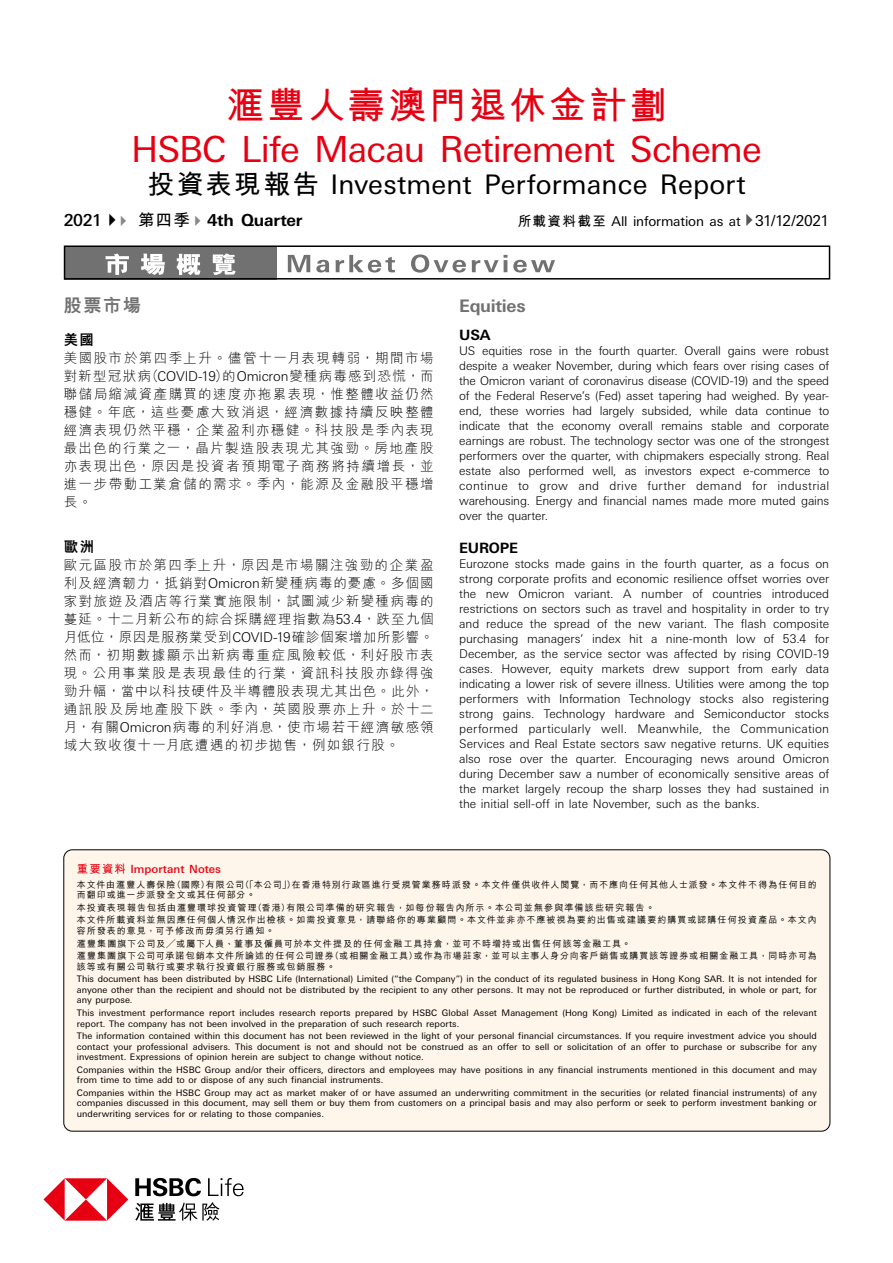
<style>
.page{position:relative;width:893px;height:1263px;background:#fff}
.page>*{position:absolute;margin:0;border:0;box-sizing:border-box;transform-origin:0 0}
.t1{font:700 37.5px "M Hei H Kfor HSBC";letter-spacing:.075em;color:#e60012}
.t2{font:36px "Univers Nextfor HSBC";letter-spacing:-.025em;color:#e60012}
.t3{font:27px "Univers Nextfor HSBC";letter-spacing:.005em;color:#000}
.t4{font:800 18px "M Hei H Kfor HSBC";color:#727171}
.t5{font:700 17.25px "Univers Nextfor HSBC";letter-spacing:-.015em;color:#727171}
.t6{font:700 16.5px "Univers Nextfor HSBC";letter-spacing:-.015em;color:#000}
.t7{font:700 14.25px "Univers Nextfor HSBC";letter-spacing:-.015em;color:#000}
.t8{font:800 14.25px "M Hei H Kfor HSBC";color:#000}
.t9{font:300 13.5px/18px "M Hei H Kfor HSBC";letter-spacing:.1em;color:#000;text-align:justify}
.t10{font:13.5px "Univers Nextfor HSBC";letter-spacing:-.015em;color:#000}
.t11{font:300 12px/15px "Univers Nextfor HSBC";letter-spacing:-.01em;color:#000;text-align:justify}
.t12{font:500 11.25px "Univers Nextfor HSBC";color:#e60012}
.t13{font:9px/10.5px "Univers Nextfor HSBC";letter-spacing:.005em;color:#000;text-align:justify}
.t14{font:500 9px/12.6px "M Hei H Kfor HSBC";letter-spacing:.11em;color:#000}
.s1{font-family:"M Hei H Kfor HSBC";font-weight:700}
.s2{font-weight:500}
.s3{color:#898989}
.s4{font-family:"M Hei H Kfor HSBC"}
.s5{color:#595757}
.s6{font-size:15px}
.s7{font-family:"Univers Nextfor HSBC"}
</style>
<div class="page">
<svg style="left:43px;top:1178px;width:85px;height:43px"></svg>
<svg style="left:135px;top:1178px;width:66px;height:18px"></svg>
<svg style="left:135px;top:1202px;width:84px;height:18px"></svg>
<svg style="left:208px;top:1178px;width:36px;height:18px"></svg>
<div style="left:64px;top:246px;width:213px;height:33px;background:#727171"></div>
<svg style="left:106px;top:253px;width:23px;height:22px"></svg>
<svg style="left:141px;top:254px;width:24px;height:21px"></svg>
<svg style="left:176px;top:254px;width:24px;height:21px"></svg>
<svg style="left:213px;top:253px;width:23px;height:22px"></svg>
<svg style="left:288px;top:255px;width:22px;height:17px"></svg>
<svg style="left:316px;top:260px;width:13px;height:12px"></svg>
<svg style="left:336px;top:255px;width:59px;height:17px"></svg>
<svg style="left:411px;top:254px;width:55px;height:19px"></svg>
<svg style="left:472px;top:255px;width:35px;height:17px"></svg>
<svg style="left:513px;top:260px;width:42px;height:12px"></svg>
<div style="left:64px;top:245px;width:766px;height:35px;border:2px solid #000"></div>
<div style="left:64px;top:850px;width:766px;height:281px;background:#fef6eb;border-radius:9px"></div>
<h1 class="t1" style="left:226px;top:78px;width:442px">滙豐人壽澳門退休金計劃</h1>
<h2 class="t2" style="left:131px;top:123px;width:632px">HSBC Life Macau Retirement Scheme</h2>
<h3 class="t3" style="left:147px;top:165px;width:600px"><span class="s1">投資表現報告</span> Investment Performance Report</h3>
<h3 class="t6" style="left:64px;top:208px;width:240px"><span class="s2">2021</span>✔<span class="s3">✔</span> <span class="s4">第四季</span><span class="s3">✔</span>4th Quarter</h3>
<p class="t10" style="left:518px;top:212px;width:313px"><span class="s1">所載資料截至</span> All information as at<span class="s5">✔</span><span class="s6">31/12/2021</span></p>
<h3 class="t4" style="left:64px;top:297px;width:79px">股票市場</h3>
<p class="t8" style="left:64px;top:333px;width:31px">美國</p>
<p class="t9" style="left:64px;top:349px;width:371px">美國股市於第四季上升。儘管十一月表現轉弱，期間市場對新型冠狀病（<span class="s7">COVID-19</span>）的<span class="s7">Omicron</span>變種病毒感到恐慌，而聯儲局縮減資產購買的速度亦拖累表現，惟整體收益仍然穩健。年底，這些憂慮大致消退，經濟數據持續反映整體經濟表現仍然平穩，企業盈利亦穩健。科技股是季內表現最出色的行業之一，晶片製造股表現尤其強勁。房地產股亦表現出色，原因是投資者預期電子商務將持續增長，並進一步帶動工業倉儲的需求。季內，能源及金融股平穩增長。</p>
<p class="t8" style="left:64px;top:540px;width:32px">歐洲</p>
<p class="t9" style="left:64px;top:556px;width:371px">歐元區股市於第四季上升，原因是市場關注強勁的企業盈利及經濟韌力，抵銷對<span class="s7">Omicron</span>新變種病毒的憂慮。多個國家對旅遊及酒店等行業實施限制，試圖減少新變種病毒的蔓延。十二月新公布的綜合採購經理指數為<span class="s7">53.4</span>，跌至九個月低位，原因是服務業受到<span class="s7">COVID-19</span>確診個案增加所影響。然而，初期數據顯示出新病毒重症風險較低，利好股市表現。公用事業股是表現最佳的行業，資訊科技股亦錄得強勁升幅，當中以科技硬件及半導體股表現尤其出色。此外，通訊股及房地產股下跌。季內，英國股票亦上升。於十二月，有關<span class="s7">Omicron</span>病毒的利好消息，使市場若干經濟敏感領域大致收復十一月底遭遇的初步拋售，例如銀行股。</p>
<h3 class="t5" style="left:459px;top:293px;width:68px">Equities</h3>
<p class="t7" style="left:459px;top:325px;width:33px">USA</p>
<p class="t11" style="left:459px;top:342px;width:372px">US equities rose in the fourth quarter. Overall gains were robust despite a weaker November, during which fears over rising cases of the Omicron variant of coronavirus disease (COVID-19) and the speed of the Federal Reserve’s (Fed) asset tapering had weighed. By year&shy;end, these worries had largely subsided, while data continue to indicate that the economy overall remains stable and corporate earnings are robust. The technology sector was one of the strongest performers over the quarter, with chipmakers especially strong. Real estate also performed well, as investors expect e-commerce to continue to grow and drive further demand for industrial warehousing. Energy and financial names made more muted gains over the quarter.</p>
<p class="t7" style="left:459px;top:537px;width:60px">EUROPE</p>
<p class="t11" style="left:459px;top:555px;width:372px">Eurozone stocks made gains in the fourth quarter, as a focus on strong corporate profits and economic resilience offset worries over the new Omicron variant. A number of countries introduced restrictions on sectors such as travel and hospitality in order to try and reduce the spread of the new variant. The flash composite purchasing managers’ index hit a nine-month low of 53.4 for December, as the service sector was affected by rising COVID-19 cases. However, equity markets drew support from early data indicating a lower risk of severe illness. Utilities were among the top performers with Information Technology stocks also registering strong gains. Technology hardware and Semiconductor stocks performed particularly well. Meanwhile, the Communication Services and Real Estate sectors saw negative returns. UK equities also rose over the quarter. Encouraging news around Omicron during December saw a number of economically sensitive areas of the market largely recoup the sharp losses they had sustained in the initial sell-off in late November, such as the banks.</p>
<p class="t12" style="left:77px;top:861px;width:146px"><span class="s1">重要資料</span> Important Notes</p>
<p class="t14" style="left:77px;top:878px;width:741px;line-height:10.5px">本文件由滙豐人壽保險（國際）有限公司（「本公司」）在香港特別行政區進行受規管業務時派發。本文件僅供收件人閱覽，而不應向任何其他人士派發。本文件不得為任何目的而翻印或進一步派發全文或其任何部分。</p>
<p class="t14" style="left:77px;top:900px;width:741px">本投資表現報告包括由滙豐環球投資管理（香港）有限公司準備的研究報告，如每份報告內所示。本公司並無參與準備該些研究報告。<br>本文件所載資料並無因應任何個人情況作出檢核。如需投資意見，請聯絡你的專業顧問。本文件並非亦不應被視為要約出售或建議要約購買或認購任何投資產品。本文內</p>
<p class="t14" style="left:77px;top:923px;width:741px">容所發表的意見，可予修改而毋須另行通知。<br>滙豐集團旗下公司及╱或屬下人員、董事及僱員可於本文件提及的任何金融工具持倉，並可不時增持或出售任何該等金融工具。<br>滙豐集團旗下公司可承諾包銷本文件所論述的任何公司證券（或相關金融工具）或作為市場莊家，並可以主事人身分向客戶銷售或購買該等證券或相關金融工具，同時亦可為</p>
<p class="t14" style="left:77px;top:959px;width:260px">該等或有關公司執行或要求執行投資銀行服務或包銷服務。</p>
<p class="t13" style="left:77px;top:973px;width:742px">This document has been distributed by HSBC Life (International) Limited (“the Company”) in the conduct of its regulated business in Hong Kong SAR. It is not intended for anyone other than the recipient and should not be distributed by the recipient to any other persons. It may not be reproduced or further distributed, in whole or part, for any purpose.</p>
<p class="t13" style="left:77px;top:1007px;width:741px">This investment performance report includes research reports prepared by HSBC Global Asset Management (Hong Kong) Limited as indicated in each of the relevant report. The company has not been involved in the preparation of such research reports.</p>
<p class="t13" style="left:77px;top:1030px;width:741px">The information contained within this document has not been reviewed in the light of your personal financial circumstances. If you require investment advice you should contact your professional advisers. This document is not and should not be construed as an offer to sell or solicitation of an offer to purchase or subscribe for any investment. Expressions of opinion herein are subject to change without notice.</p>
<p class="t13" style="left:77px;top:1064px;width:741px">Companies within the HSBC Group and/or their officers, directors and employees may have positions in any financial instruments mentioned in this document and may from time to time add to or dispose of any such financial instruments.</p>
<p class="t13" style="left:77px;top:1087px;width:741px">Companies within the HSBC Group may act as market maker of or have assumed an underwriting commitment in the securities (or related financial instruments) of any companies discussed in this document, may sell them or buy them from customers on a principal basis and may also perform or seek to perform investment banking or underwriting services for or relating to those companies.</p>
</div>
